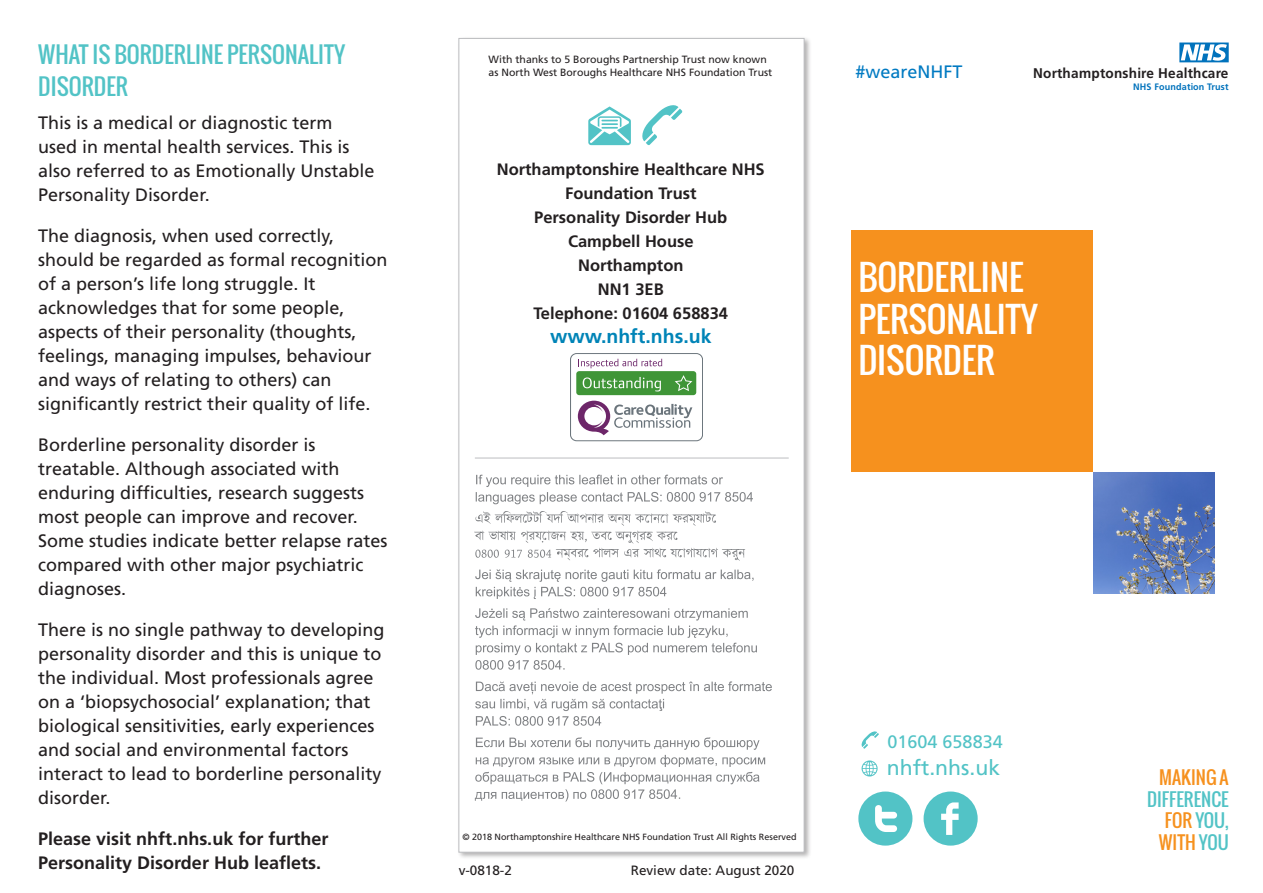
<style>
.page{position:relative;width:1263px;height:893px;background:#fff}
.page>*{position:absolute;margin:0;border:0;box-sizing:border-box;transform-origin:0 0}
.t1{font:34.5px "Oswald";letter-spacing:-.005em;color:#fff}
.subhead{font:22.5px/31.5px "Oswald";color:#52c3c6}
.t2{font:21.3px "Frutiger LT Std";color:#52c3c6}
.t3{font:700 19.5px "Frutiger LT Std";color:#0084b7}
.copy{font:18px/24px "Frutiger LT Std";color:#231f20}
.t4{font:700 18px/24px "Frutiger LT Std";color:#231f20}
.t5{font:18px/21.6px "Oswald";color:#52c3c6;text-align:right}
.t6{font:18px "Frutiger LT Std";color:#52c3c6}
.t7{font:18px "Frutiger LT Std";color:#007ac2}
.t8{font:18px "Oswald";color:#f6911e}
.t9{font:700 16.5px/24px "Frutiger LT Std";color:#231f20;text-align:center}
.t10{font:700 13.95px "Frutiger";color:#231f20}
.t11{font:13.5px "Frutiger LT Std";color:#231f20}
.t12{font:10.5px/12.6px "Frutiger LT Std";color:#231f20}
.t13{font:700 9.3px "Frutiger";color:#0072bc}
.t14{font:9px "Frutiger LT Std";color:#231f20}
.s1{color:#f6911e}
.s2{color:#52c3c6}
</style>
<div class="page">
<div style="left:851px;top:230px;width:242px;height:242px;background:#f6911e"></div>
<img style="left:1093px;top:472px;width:121px;height:121px">
<svg style="left:1179px;top:43px;width:50px;height:19px"></svg>
<svg style="left:858px;top:791px;width:54px;height:55px"></svg>
<svg style="left:923px;top:791px;width:55px;height:55px"></svg>
<svg style="left:861px;top:731px;width:18px;height:18px"></svg>
<svg style="left:861px;top:760px;width:16px;height:16px"></svg>
<div style="left:457px;top:37px;width:355px;height:823px;background:#231f20;opacity:.35"></div>
<div style="left:459px;top:38px;width:345px;height:814px;background:#fff;border:1px solid #bcbdc0"></div>
<svg style="left:642px;top:105px;width:40px;height:40px"></svg>
<svg style="left:588px;top:107px;width:43px;height:38px"></svg>
<svg style="left:475px;top:737px;width:290px;height:65px"></svg>
<svg style="left:475px;top:681px;width:297px;height:45px"></svg>
<svg style="left:475px;top:608px;width:282px;height:62px"></svg>
<svg style="left:475px;top:569px;width:278px;height:30px"></svg>
<svg style="left:474px;top:511px;width:271px;height:50px"></svg>
<svg style="left:476px;top:475px;width:277px;height:29px"></svg>
<hr style="left:475px;top:458px;width:314px;height:1px;background:#bcbdc0">
<div style="left:570px;top:353px;width:133px;height:88px;border:1px solid #6a747b;border-radius:6px"></div>
<svg style="left:578px;top:359px;width:84px;height:9px"></svg>
<div style="left:576px;top:371px;width:120px;height:24px;background:#3f9537;border-radius:3px"></div>
<svg style="left:583px;top:377px;width:78px;height:14px"></svg>
<svg style="left:675px;top:375px;width:17px;height:16px"></svg>
<svg style="left:578px;top:401px;width:114px;height:34px"></svg>
<p class="subhead" style="left:38px;top:39px;width:308px">WHAT IS BORDERLINE PERSONALITY<br>DISORDER</p>
<p class="copy" style="left:38px;top:110px;width:338px">This is a medical or diagnostic term used in mental health services. This is also referred to as Emotionally Unstable Personality Disorder.</p>
<p class="copy" style="left:38px;top:223px;width:351px">The diagnosis, when used correctly, should be regarded as formal recognition of a person’s life long struggle. It acknowledges that for some people, aspects of their personality (thoughts, feelings, managing impulses, behaviour and ways of relating to others) can significantly restrict their quality of life.</p>
<p class="copy" style="left:38px;top:432px;width:351px">Borderline personality disorder is treatable. Although associated with enduring difficulties, research suggests most people can improve and recover.<br>Some studies indicate better relapse rates compared with other major psychiatric diagnoses.</p>
<p class="copy" style="left:38px;top:617px;width:348px">There is no single pathway to developing personality disorder and this is unique to the individual. Most professionals agree on a ‘biopsychosocial’ explanation; that biological sensitivities, early experiences and social and environmental factors interact to lead to borderline personality disorder.</p>
<p class="t4" style="left:38px;top:826px;width:292px">Please visit nhft.nhs.uk for further<br>Personality Disorder Hub leaflets.</p>
<p class="t12" style="left:489px;top:53px;width:285px">With thanks to 5 Boroughs Partnership Trust now known as North West Boroughs Healthcare NHS Foundation Trust</p>
<p class="t9" style="left:497px;top:157px;width:270px">Northamptonshire Healthcare NHS<br>Foundation Trust</p>
<p class="t9" style="left:534px;top:205px;width:195px">Personality Disorder Hub</p>
<p class="t9" style="left:568px;top:229px;width:127px">Campbell House</p>
<p class="t9" style="left:578px;top:253px;width:107px">Northampton</p>
<p class="t9" style="left:598px;top:277px;width:68px">NN1 3EB</p>
<p class="t9" style="left:534px;top:301px;width:196px">Telephone: 01604 658834</p>
<p class="t3" style="left:550px;top:325px;width:163px">www.nhft.nhs.uk</p>
<p class="t7" style="left:855px;top:61px;width:109px">#weareNHFT</p>
<p class="t10" style="left:1033px;top:65px;width:197px">Northamptonshire Healthcare</p>
<p class="t13" style="left:1133px;top:81px;width:97px">NHS Foundation Trust</p>
<p class="t1" style="left:858px;top:251px;width:167px">BORDERLINE</p>
<p class="t1" style="left:858px;top:293px;width:181px">PERSONALITY</p>
<p class="t1" style="left:858px;top:334px;width:138px">DISORDER</p>
<p class="t14" style="left:462px;top:831px;width:336px">© 2018 Northamptonshire Healthcare NHS Foundation Trust All Rights Reserved</p>
<p class="t11" style="left:459px;top:862px;width:55px">v-0818-2</p>
<p class="t11" style="left:631px;top:862px;width:165px">Review date: August 2020</p>
<p class="t6" style="left:887px;top:731px;width:117px">01604 658834</p>
<p class="t2" style="left:887px;top:755px;width:115px">nhft.nhs.uk</p>
<p class="t5" style="left:1147px;top:766px;width:83px"><span class="s1">MAKING A<br></span>DIFFERENCE<br><span class="s1">FOR</span> YOU,</p>
<p class="t8" style="left:1159px;top:829px;width:71px">WITH <span class="s2">YOU</span></p>
</div>
